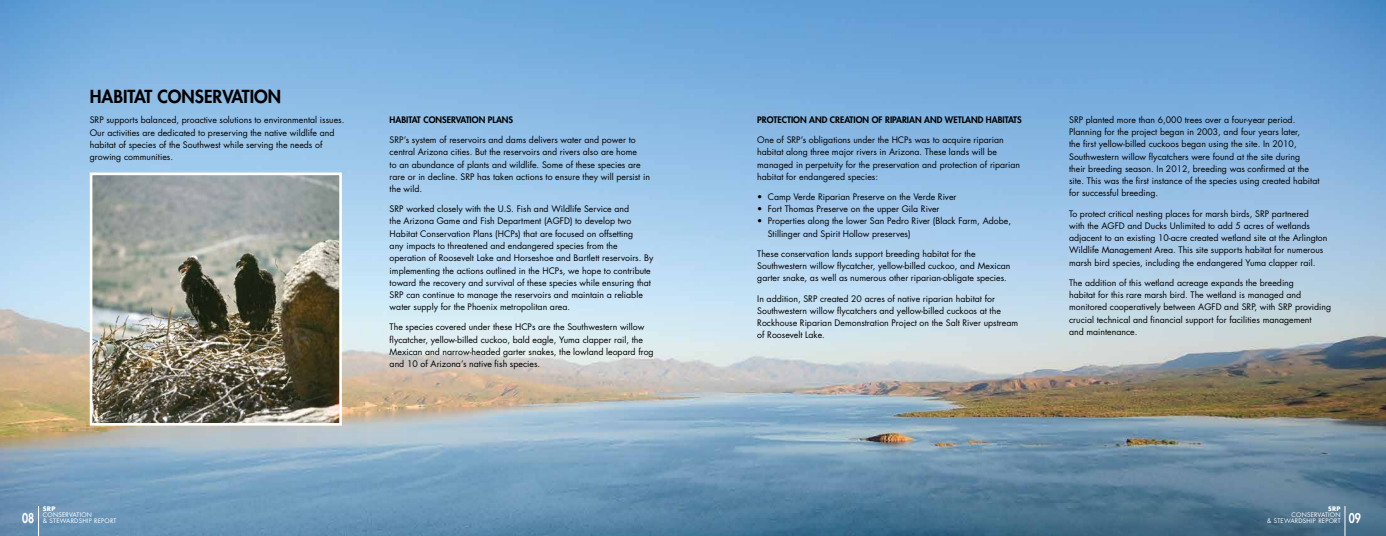
<style>
.page{position:relative;width:1386px;height:536px;background:#fff}
.page>*{position:absolute;margin:0;border:0;box-sizing:border-box;transform-origin:0 0}
.t1{font:800 17.5px "Futura Std";color:#000}
.t2{font:8.75px/12.2px "Futura Std";color:#000}
.t3{font:800 8.75px "Futura Std";color:#000}
.t4{font:6.12px/6.1px "Futura Std";letter-spacing:.04em;color:#fff;text-align:center}
.t5{font:700 6.12px "Futura Std";letter-spacing:.04em;color:#fff}
.s1{font-weight:800;font-size:13.12px}
</style>
<div class="page">
<img style="left:0;top:0;width:1386px;height:536px">
<hr style="left:38px;top:506px;width:1px;height:30px;background:#fff">
<hr style="left:1345px;top:506px;width:1px;height:30px;background:#fff">
<img style="left:94px;top:176px;width:244px;height:245px">
<div style="left:90px;top:172px;width:252px;height:253px;border:3px solid #fff"></div>
<h1 class="t1" style="left:90px;top:85px;width:193px">HABITAT CONSERVATION</h1>
<p class="t2" style="left:90px;top:114px;width:256px">SRP supports balanced, proactive solutions to environmental issues.<br>Our activities are dedicated to preserving the native wildlife and habitat of species of the Southwest while serving the needs of growing communities.</p>
<p class="t3" style="left:390px;top:114px;width:124px">HABITAT CONSERVATION PLANS</p>
<p class="t2" style="left:390px;top:134px;width:262px">SRP’s system of reservoirs and dams delivers water and power to central Arizona cities. But the reservoirs and rivers also are home<br>to an abundance of plants and wildlife. Some of these species are rare or in decline. SRP has taken actions to ensure they will persist in the wild.</p>
<p class="t2" style="left:390px;top:203px;width:265px">SRP worked closely with the U.S. Fish and Wildlife Service and<br>the Arizona Game and Fish Department (AGFD) to develop two Habitat Conservation Plans (HCPs) that are focused on offsetting<br>any impacts to threatened and endangered species from the operation of Roosevelt Lake and Horseshoe and Bartlett reservoirs. By implementing the actions outlined in the HCPs, we hope to contribute toward the recovery and survival of these species while ensuring that SRP can continue to manage the reservoirs and maintain a reliable water supply for the Phoenix metropolitan area.</p>
<p class="t2" style="left:390px;top:321px;width:266px">The species covered under these HCPs are the Southwestern willow flycatcher, yellow-billed cuckoo, bald eagle, Yuma clapper rail, the Mexican and narrow-headed garter snakes, the lowland leopard frog and 10 of Arizona’s native fish species.</p>
<p class="t5" style="left:43px;top:504px;width:14px">SRP</p>
<p class="t4" style="left:22px;top:512px;width:96px">CONSERVATION<br><span class="s1">08</span> &amp; STEWARDSHIP REPORT</p>
<p class="t3" style="left:757px;top:114px;width:265px">PROTECTION AND CREATION OF RIPARIAN AND WETLAND HABITATS</p>
<p class="t2" style="left:757px;top:134px;width:264px">One of SRP’s obligations under the HCPs was to acquire riparian habitat along three major rivers in Arizona. These lands will be managed in perpetuity for the preservation and protection of riparian habitat for endangered species:</p>
<p class="t2" style="left:757px;top:191px;width:201px">• Camp Verde Riparian Preserve on the Verde River</p>
<p class="t2" style="left:757px;top:203px;width:184px">• Fort Thomas Preserve on the upper Gila River</p>
<p class="t2" style="left:768px;top:215px;width:245px;text-indent:-10px">• Properties along the lower San Pedro River (Black Farm, Adobe,<br>Stillinger and Spirit Hollow preserves)</p>
<p class="t2" style="left:757px;top:247px;width:255px">These conservation lands support breeding habitat for the<br>Southwestern willow flycatcher, yellow-billed cuckoo, and Mexican garter snake, as well as numerous other riparian-obligate species.</p>
<p class="t2" style="left:757px;top:292px;width:262px">In addition, SRP created 20 acres of native riparian habitat for Southwestern willow flycatchers and yellow-billed cuckoos at the Rockhouse Riparian Demonstration Project on the Salt River upstream of Roosevelt Lake.</p>
<p class="t2" style="left:1069px;top:114px;width:252px">SRP planted more than 6,000 trees over a four-year period.<br>Planning for the project began in 2003, and four years later,<br>the first yellow-billed cuckoos began using the site. In 2010, Southwestern willow flycatchers were found at the site during<br>their breeding season. In 2012, breeding was confirmed at the site. This was the first instance of the species using created habitat for successful breeding.</p>
<p class="t2" style="left:1069px;top:207px;width:260px">To protect critical nesting places for marsh birds, SRP partnered<br>with the AGFD and Ducks Unlimited to add 5 acres of wetlands adjacent to an existing 10-acre created wetland site at the Arlington Wildlife Management Area. This site supports habitat for numerous marsh bird species, including the endangered Yuma clapper rail.</p>
<p class="t2" style="left:1069px;top:276px;width:264px">The addition of this wetland acreage expands the breeding<br>habitat for this rare marsh bird. The wetland is managed and monitored cooperatively between AGFD and SRP, with SRP providing crucial technical and financial support for facilities management<br>and maintenance.</p>
<p class="t5" style="left:1328px;top:504px;width:14px">SRP</p>
<p class="t4" style="left:1267px;top:512px;width:95px;text-align:left;text-indent:24px">CONSERVATION<br>&amp; STEWARDSHIP REPORT <span class="s1">09</span></p>
</div>
